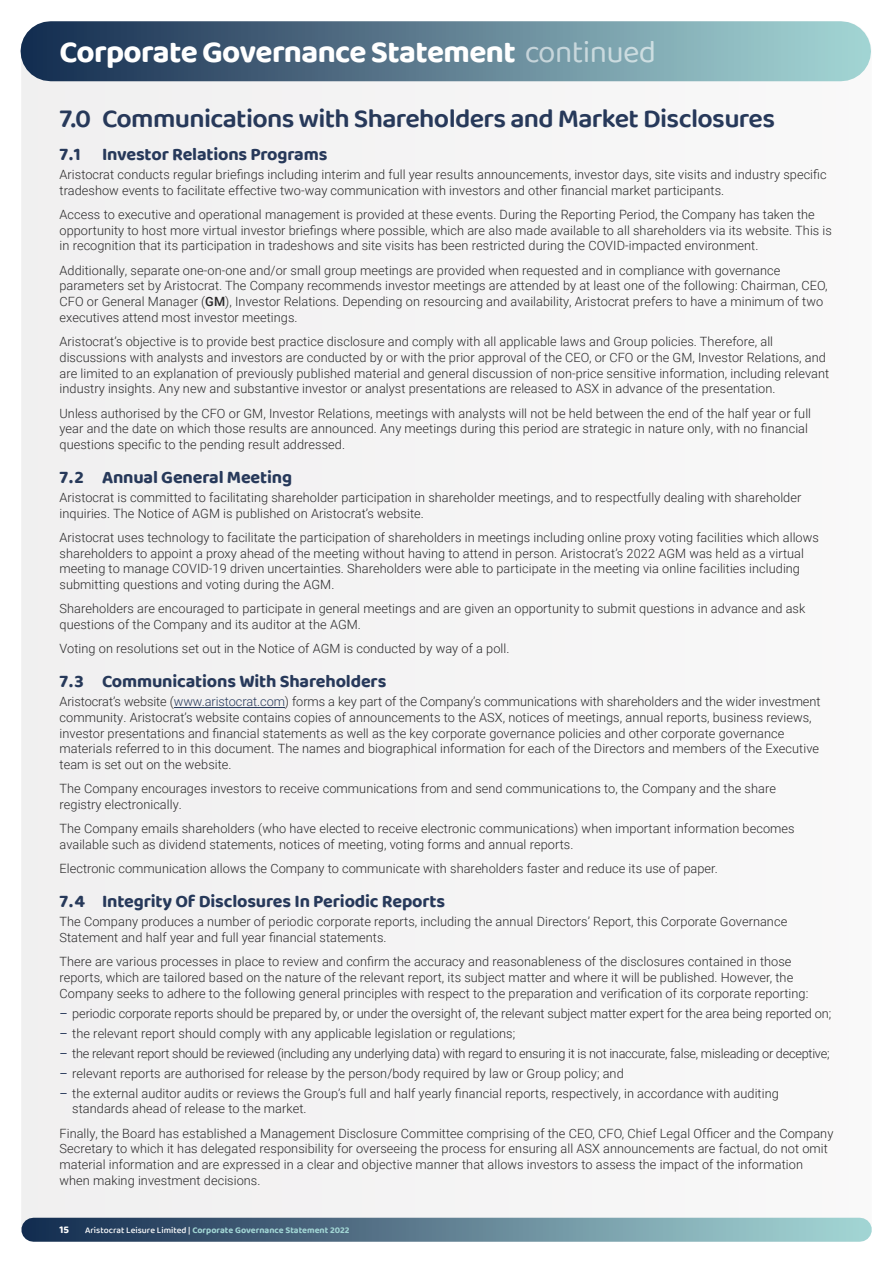
<style>
.page{position:relative;width:893px;height:1263px;background:#fff}
.page>*{position:absolute;margin:0;border:0;box-sizing:border-box;transform-origin:0 0}
.t1{font:700 31.5px "Baloo Thambi 2";letter-spacing:-.02em;color:#fff}
.t2{font:600 27px "Baloo Thambi 2";letter-spacing:-.025em;color:#27395a}
.t3{font:700 18px "Baloo Thambi 2";letter-spacing:-.01em;color:#27395a}
.t4{font:300 12.75px/15.8px "Roboto";letter-spacing:.005em;color:#292829}
.t5{font:300 12.75px "Roboto";letter-spacing:-.02em;color:#292829}
.t6{font:700 10.5px "Baloo Thambi 2";color:#fff}
.t7{font:700 9px "Baloo Thambi 2";color:#a1d5d4}
.s1{font-weight:400}
.s2{font-weight:500}
.s3{color:#27395a}
.s4{font-weight:400;color:#27395a}
.s5{font-weight:500;color:#fff}
</style>
<div class="page">
<div style="left:21px;top:21px;width:851px;height:1221px;background:#f4f4f4"></div>
<div style="left:51px;top:21px;width:790px;height:60px;background:linear-gradient(to right,#1b3053,#a3d2d3)"></div>
<div style="left:33px;top:1218px;width:827px;height:24px;background:linear-gradient(to right,#182c50,#a7d7d6)"></div>
<hr style="left:174px;top:707px;width:111px;height:1px;background:#27395a">
<h1 class="t1" style="left:60px;top:29px;width:598px">Corporate Governance Statement <span class="s1">continued</span></h1>
<h2 class="t2" style="left:60px;top:99px;width:717px">7.0 Communications with Shareholders and Market Disclosures</h2>
<h3 class="t3" style="left:60px;top:141px;width:269px">7.1 Investor Relations Programs</h3>
<p class="t4" style="left:60px;top:166px;width:769px">Aristocrat conducts regular briefings including interim and full year results announcements, investor days, site visits and industry specific tradeshow events to facilitate effective two-way communication with investors and other financial market participants.</p>
<p class="t4" style="left:60px;top:206px;width:774px">Access to executive and operational management is provided at these events. During the Reporting Period, the Company has taken the opportunity to host more virtual investor briefings where possible, which are also made available to all shareholders via its website. This is in recognition that its participation in tradeshows and site visits has been restricted during the COVID-impacted environment.</p>
<p class="t4" style="left:60px;top:262px;width:770px">Additionally, separate one-on-one and/or small group meetings are provided when requested and in compliance with governance parameters set by Aristocrat. The Company recommends investor meetings are attended by at least one of the following: Chairman, CEO, CFO or General Manager (<span class="s2">GM</span>), Investor Relations. Depending on resourcing and availability, Aristocrat prefers to have a minimum of two executives attend most investor meetings.</p>
<p class="t4" style="left:60px;top:333px;width:771px">Aristocrat’s objective is to provide best practice disclosure and comply with all applicable laws and Group policies. Therefore, all discussions with analysts and investors are conducted by or with the prior approval of the CEO, or CFO or the GM, Investor Relations, and are limited to an explanation of previously published material and general discussion of non-price sensitive information, including relevant industry insights. Any new and substantive investor or analyst presentations are released to ASX in advance of the presentation.</p>
<p class="t4" style="left:60px;top:405px;width:753px">Unless authorised by the CFO or GM, Investor Relations, meetings with analysts will not be held between the end of the half year or full year and the date on which those results are announced. Any meetings during this period are strategic in nature only, with no financial questions specific to the pending result addressed.</p>
<h3 class="t3" style="left:60px;top:464px;width:234px">7.2 Annual General Meeting</h3>
<p class="t4" style="left:60px;top:489px;width:743px">Aristocrat is committed to facilitating shareholder participation in shareholder meetings, and to respectfully dealing with shareholder inquiries. The Notice of AGM is published on Aristocrat’s website.</p>
<p class="t4" style="left:60px;top:529px;width:761px">Aristocrat uses technology to facilitate the participation of shareholders in meetings including online proxy voting facilities which allows shareholders to appoint a proxy ahead of the meeting without having to attend in person. Aristocrat’s 2022 AGM was held as a virtual meeting to manage COVID-19 driven uncertainties. Shareholders were able to participate in the meeting via online facilities including submitting questions and voting during the AGM.</p>
<p class="t4" style="left:60px;top:600px;width:747px">Shareholders are encouraged to participate in general meetings and are given an opportunity to submit questions in advance and ask questions of the Company and its auditor at the AGM.</p>
<p class="t4" style="left:60px;top:640px;width:451px">Voting on resolutions set out in the Notice of AGM is conducted by way of a poll.</p>
<h3 class="t3" style="left:60px;top:668px;width:328px">7.3 Communications With Shareholders</h3>
<p class="t4" style="left:60px;top:693px;width:762px">Aristocrat’s website (<span class="s3">www.aristocrat.com</span>) forms a key part of the Company’s communications with shareholders and the wider investment community. Aristocrat’s website contains copies of announcements to the ASX, notices of meetings, annual reports, business reviews, investor presentations and financial statements as well as the key corporate governance policies and other corporate governance materials referred to in this document. The names and biographical information for each of the Directors and members of the Executive team is set out on the website.</p>
<p class="t4" style="left:60px;top:780px;width:718px">The Company encourages investors to receive communications from and send communications to, the Company and the share registry electronically.</p>
<p class="t4" style="left:60px;top:820px;width:737px">The Company emails shareholders (who have elected to receive electronic communications) when important information becomes available such as dividend statements, notices of meeting, voting forms and annual reports.</p>
<p class="t4" style="left:60px;top:860px;width:660px">Electronic communication allows the Company to communicate with shareholders faster and reduce its use of paper.</p>
<h3 class="t3" style="left:60px;top:888px;width:387px">7.4 Integrity Of Disclosures In Periodic Reports</h3>
<p class="t4" style="left:60px;top:913px;width:729px">The Company produces a number of periodic corporate reports, including the annual Directors’ Report, this Corporate Governance<br>Statement and half year and full year financial statements.</p>
<p class="t4" style="left:60px;top:953px;width:750px">There are various processes in place to review and confirm the accuracy and reasonableness of the disclosures contained in those reports, which are tailored based on the nature of the relevant report, its subject matter and where it will be published. However, the<br>Company seeks to adhere to the following general principles with respect to the preparation and verification of its corporate reporting:</p>
<p class="t4" style="left:60px;top:1005px;width:773px"><span class="s4">–</span> periodic corporate reports should be prepared by, or under the oversight of, the relevant subject matter expert for the area being reported on;</p>
<p class="t4" style="left:60px;top:1025px;width:457px"><span class="s4">–</span> the relevant report should comply with any applicable legislation or regulations;</p>
<p class="t5" style="left:60px;top:1044px;width:772px"><span class="s4">–</span> the relevant report should be reviewed (including any underlying data) with regard to ensuring it is not inaccurate, false, misleading or deceptive;</p>
<p class="t4" style="left:60px;top:1065px;width:566px"><span class="s4">–</span> relevant reports are authorised for release by the person/body required by law or Group policy; and</p>
<p class="t4" style="left:72px;top:1085px;width:708px;text-indent:-13px"><span class="s4">–</span> the external auditor audits or reviews the Group’s full and half yearly financial reports, respectively, in accordance with auditing standards ahead of release to the market.</p>
<p class="t4" style="left:60px;top:1125px;width:775px">Finally, the Board has established a Management Disclosure Committee comprising of the CEO, CFO, Chief Legal Officer and the Company Secretary to which it has delegated responsibility for overseeing the process for ensuring all ASX announcements are factual, do not omit material information and are expressed in a clear and objective manner that allows investors to assess the impact of the information when making investment decisions.</p>
<p class="t6" style="left:60px;top:1222px;width:11px">15</p>
<p class="t7" style="left:85px;top:1223px;width:266px"><span class="s5">Aristocrat Leisure Limited |</span> Corporate Governance Statement 2022</p>
</div>
